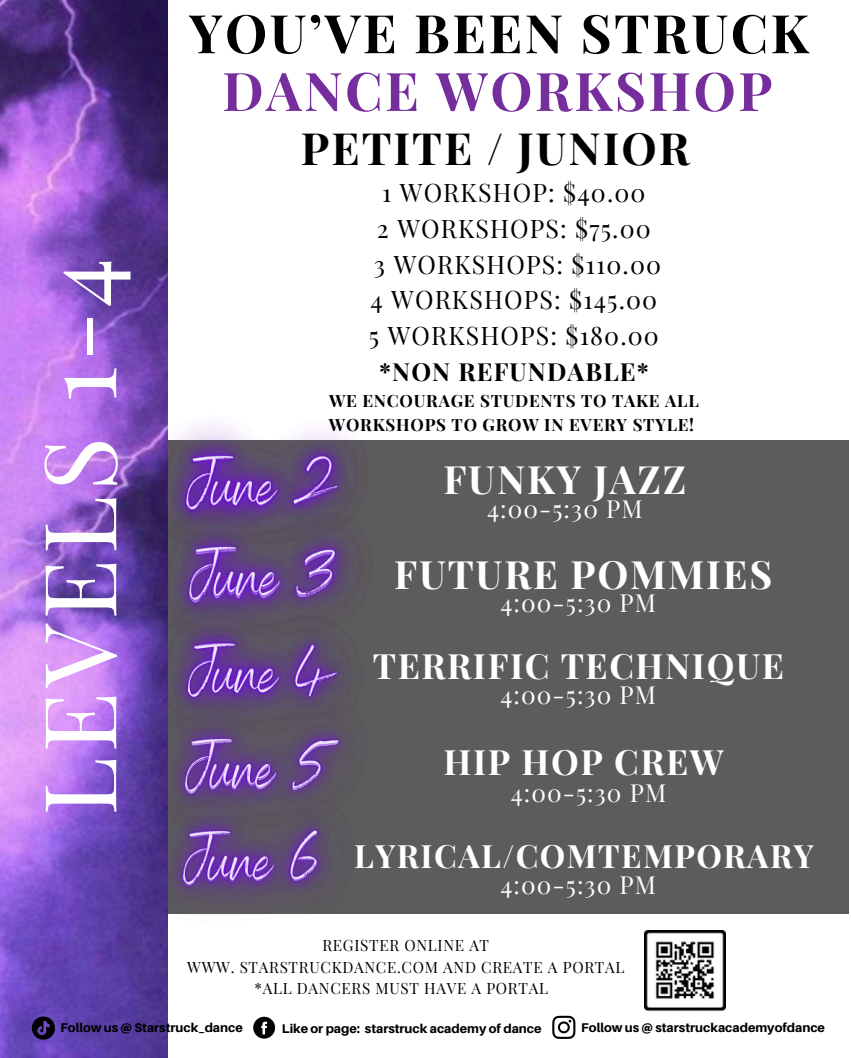
<style>
.page{position:relative;width:851px;height:1058px;background:#fff}
.page>*{position:absolute;margin:0;border:0;box-sizing:border-box;transform-origin:0 0}
.t1{font:99.9px "Playfair Display";letter-spacing:.045em;color:#fff}
.t2{font:700 53.4px "Playfair Display";letter-spacing:.045em;color:#000}
.t3{font:700 53.4px "Playfair Display";letter-spacing:.045em;color:#762e9d}
.t4{font:700 44.7px "Playfair Display";letter-spacing:.045em;color:#000}
.t5{font:700 39px "Playfair Display";letter-spacing:.045em;color:#fff}
.t6{font:700 35.1px "Playfair Display";letter-spacing:.045em;color:#fff}
.t7{font:700 32.1px "Playfair Display";letter-spacing:.045em;color:#fff}
.t8{font:24.9px "Playfair Display";letter-spacing:.045em;color:#000}
.t9{font:700 24.9px "Playfair Display";letter-spacing:.045em;color:#000}
.t10{font:24.3px "Playfair Display";letter-spacing:.045em;color:#fff}
.t11{font:700 16.8px/24px "Playfair Display";letter-spacing:.045em;color:#000}
.t12{font:15.3px "Playfair Display";letter-spacing:.045em;color:#000}
.t13{font:800 12.6px "Aileron";color:#000}
</style>
<div class="page">
<div style="left:62px;top:440px;width:786px;height:474px;background:#5c5c5c"></div>
<img style="left:0;top:0;width:167px;height:1057px">
<img style="left:644px;top:930px;width:81px;height:81px">
<svg style="left:552px;top:1015px;width:23px;height:23px"></svg>
<svg style="left:32px;top:1016px;width:23px;height:23px"></svg>
<svg style="left:253px;top:1016px;width:22px;height:22px"></svg>
<img style="left:102px;top:364px;width:242px;height:259px">
<img style="left:105px;top:455px;width:246px;height:193px">
<img style="left:102px;top:648px;width:242px;height:91px">
<img style="left:99px;top:739px;width:247px;height:259px">
<p class="t2" style="left:189px;top:-4px;width:621px">YOU’VE BEEN STRUCK</p>
<h6 class="t3" style="left:222px;top:53px;width:551px">DANCE WORKSHOP</h6>
<h3 class="t1" style="left:8px;top:816px;width:559px;rotate:-90deg">LEVELS 1-4</h3>
<h1 class="t4" style="left:301px;top:117px;width:390px">PETITE / JUNIOR</h1>
<h6 class="t8" style="left:382px;top:175px;width:265px">1 WORKSHOP: $40.00</h6>
<p class="t8" style="left:377px;top:211px;width:275px">2 WORKSHOPS: $75.00</p>
<p class="t8" style="left:374px;top:246px;width:289px">3 WORKSHOPS: $110.00</p>
<p class="t8" style="left:370px;top:282px;width:288px">4 WORKSHOPS: $145.00</p>
<h5 class="t8" style="left:369px;top:318px;width:291px">5 WORKSHOPS: $180.00</h5>
<h5 class="t9" style="left:379px;top:354px;width:271px">*NON REFUNDABLE*</h5>
<h6 class="t11" style="left:329px;top:388px;width:371px">WE ENCOURAGE STUDENTS TO TAKE ALL<br>WORKSHOPS TO GROW IN EVERY STYLE!</h6>
<h3 class="t5" style="left:443px;top:452px;width:244px">FUNKY JAZZ</h3>
<h4 class="t10" style="left:487px;top:492px;width:157px">4:00-5:30 PM</h4>
<p class="t5" style="left:394px;top:546px;width:379px">FUTURE POMMIES</p>
<p class="t10" style="left:500px;top:585px;width:157px">4:00-5:30 PM</p>
<p class="t6" style="left:373px;top:641px;width:412px">TERRIFIC TECHNIQUE</p>
<p class="t10" style="left:500px;top:678px;width:157px">4:00-5:30 PM</p>
<p class="t6" style="left:443px;top:736px;width:282px">HIP HOP CREW</p>
<p class="t10" style="left:510px;top:775px;width:157px">4:00-5:30 PM</p>
<p class="t7" style="left:354px;top:833px;width:461px">LYRICAL/COMTEMPORARY</p>
<p class="t10" style="left:500px;top:868px;width:157px">4:00-5:30 PM</p>
<p class="t12" style="left:322px;top:934px;width:168px">REGISTER ONLINE AT</p>
<p class="t12" style="left:187px;top:956px;width:438px">WWW. STARSTRUCKDANCE.COM AND CREATE A PORTAL</p>
<p class="t12" style="left:254px;top:977px;width:295px">*ALL DANCERS MUST HAVE A PORTAL</p>
<p class="t13" style="left:60px;top:1019px;width:184px">Follow us @ Starstruck_dance</p>
<p class="t13" style="left:282px;top:1020px;width:261px">Like or page: starstruck academy of dance</p>
<p class="t13" style="left:581px;top:1019px;width:245px">Follow us @ starstruckacademyofdance</p>
</div>
